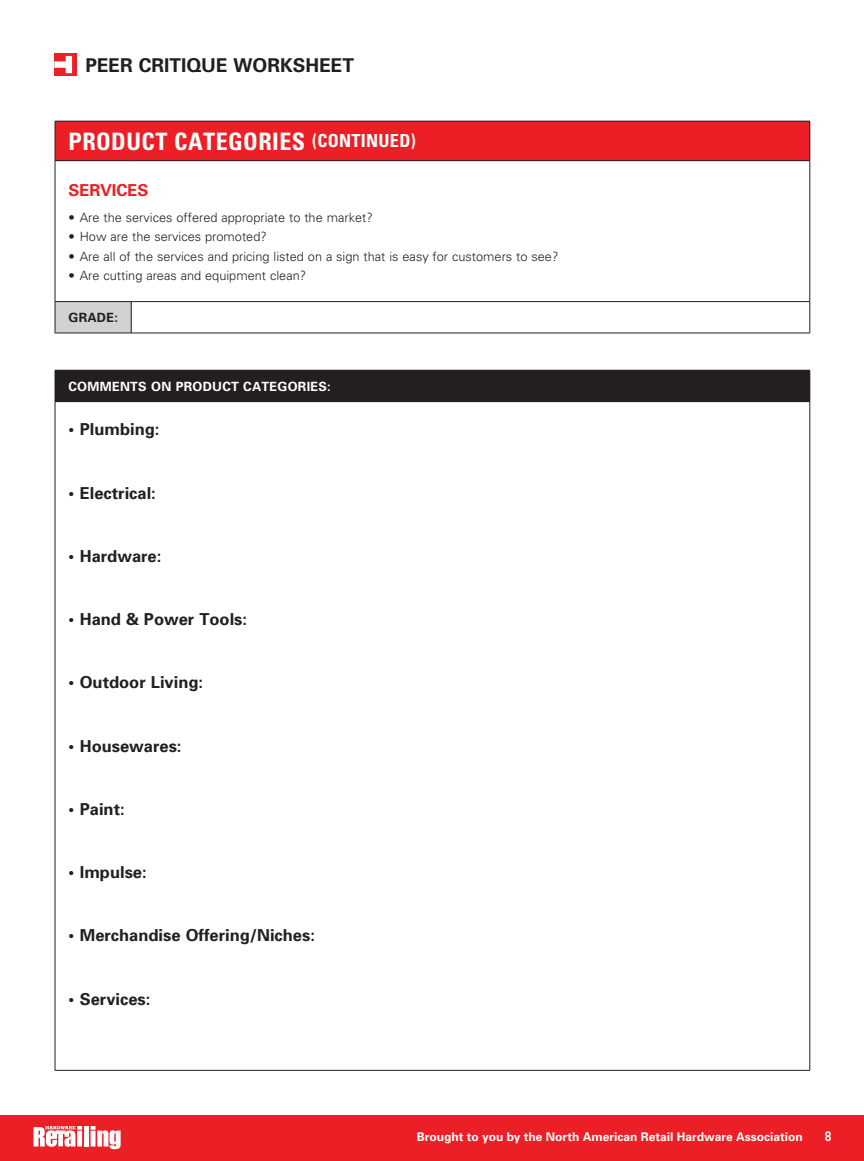
<style>
.page{position:relative;width:864px;height:1161px;background:#fff}
.page>*{position:absolute;margin:0;border:0;box-sizing:border-box;transform-origin:0 0}
.t1{font:700 condensed 24px "Univers";letter-spacing:.02em;color:#fff}
.t2{font:700 19.05px "Univers";color:#231f20}
.t3{font:700 16.5px "Univers";color:#231f20}
.t4{font:700 16.5px "Univers";color:#ed1f26}
.t5{font:700 13.5px "Memphis LT Std";color:#fff}
.t6{font:300 12.75px "Univers";color:#231f20}
.t7{font:700 12.75px "Univers";letter-spacing:.02em;color:#fff}
.t8{font:700 12.75px "Univers";letter-spacing:.02em;color:#231f20}
.t9{font:700 12px "Univers";color:#fff}
.s1{font-size:18px}
</style>
<div class="page">
<div style="left:0;top:1116px;width:864px;height:45px;background:#ed1f26"></div>
<svg style="left:54px;top:53px;width:22px;height:23px"></svg>
<svg style="left:54px;top:56px;width:18px;height:17px"></svg>
<div style="left:55px;top:121px;width:755px;height:40px;background:#ed1f26"></div>
<div style="left:55px;top:302px;width:76px;height:31px;background:#d1d2d4"></div>
<hr style="left:55px;top:121px;width:76px;height:1px;background:#231f20">
<hr style="left:55px;top:121px;width:1px;height:39px;background:#231f20">
<hr style="left:131px;top:121px;width:679px;height:1px;background:#231f20">
<hr style="left:810px;top:121px;width:1px;height:39px;background:#231f20">
<hr style="left:55px;top:160px;width:76px;height:1px;background:#231f20">
<hr style="left:55px;top:161px;width:1px;height:140px;background:#231f20">
<hr style="left:131px;top:160px;width:679px;height:1px;background:#231f20">
<hr style="left:810px;top:161px;width:1px;height:140px;background:#231f20">
<hr style="left:55px;top:301px;width:76px;height:1px;background:#231f20">
<hr style="left:55px;top:302px;width:1px;height:31px;background:#231f20">
<hr style="left:131px;top:301px;width:679px;height:1px;background:#231f20">
<hr style="left:131px;top:302px;width:1px;height:31px;background:#231f20">
<hr style="left:810px;top:302px;width:1px;height:31px;background:#231f20">
<hr style="left:55px;top:333px;width:76px;height:1px;background:#231f20">
<hr style="left:131px;top:333px;width:679px;height:1px;background:#231f20">
<div style="left:55px;top:370px;width:755px;height:32px;background:#231f20"></div>
<hr style="left:810px;top:370px;width:1px;height:31px;background:#231f20">
<hr style="left:55px;top:402px;width:1px;height:668px;background:#231f20">
<hr style="left:810px;top:402px;width:1px;height:668px;background:#231f20">
<hr style="left:55px;top:1070px;width:755px;height:1px;background:#231f20">
<div style="left:84px;top:1126px;width:5px;height:21px;background:#fff"></div>
<svg style="left:91px;top:1126px;width:30px;height:23px"></svg>
<svg style="left:33px;top:1126px;width:49px;height:21px"></svg>
<h2 class="t2" style="left:85px;top:53px;width:270px">Peer critique worksheet</h2>
<h1 class="t1" style="left:69px;top:127px;width:349px">PRODUCT CATEGORIES <span class="s1">(CONTINUED)</span></h1>
<p class="t4" style="left:69px;top:179px;width:82px">Services</p>
<p class="t6" style="left:69px;top:210px;width:306px">• Are the services offered appropriate to the market?</p>
<p class="t6" style="left:69px;top:229px;width:200px">• How are the services promoted?</p>
<p class="t6" style="left:69px;top:249px;width:491px">• Are all of the services and pricing listed on a sign that is easy for customers to see?</p>
<p class="t6" style="left:69px;top:268px;width:239px">• Are cutting areas and equipment clean?</p>
<p class="t8" style="left:69px;top:310px;width:51px">Grade:</p>
<p class="t7" style="left:69px;top:378px;width:264px">Comments on product categories:</p>
<p class="t3" style="left:69px;top:419px;width:92px">• Plumbing:</p>
<p class="t3" style="left:69px;top:482px;width:89px">• Electrical:</p>
<p class="t3" style="left:69px;top:545px;width:94px">• Hardware:</p>
<p class="t3" style="left:69px;top:609px;width:180px">• Hand &amp; Power Tools:</p>
<p class="t3" style="left:69px;top:672px;width:136px">• Outdoor Living:</p>
<p class="t3" style="left:69px;top:735px;width:115px">• Housewares:</p>
<p class="t3" style="left:69px;top:798px;width:58px">• Paint:</p>
<p class="t3" style="left:69px;top:862px;width:80px">• Impulse:</p>
<p class="t3" style="left:69px;top:925px;width:248px">• Merchandise Offering/Niches:</p>
<p class="t3" style="left:69px;top:988px;width:83px">• Services:</p>
<p class="t9" style="left:417px;top:1129px;width:388px">Brought to you by the North American Retail Hardware Association</p>
<p class="t5" style="left:825px;top:1128px;width:8px">8</p>
</div>
